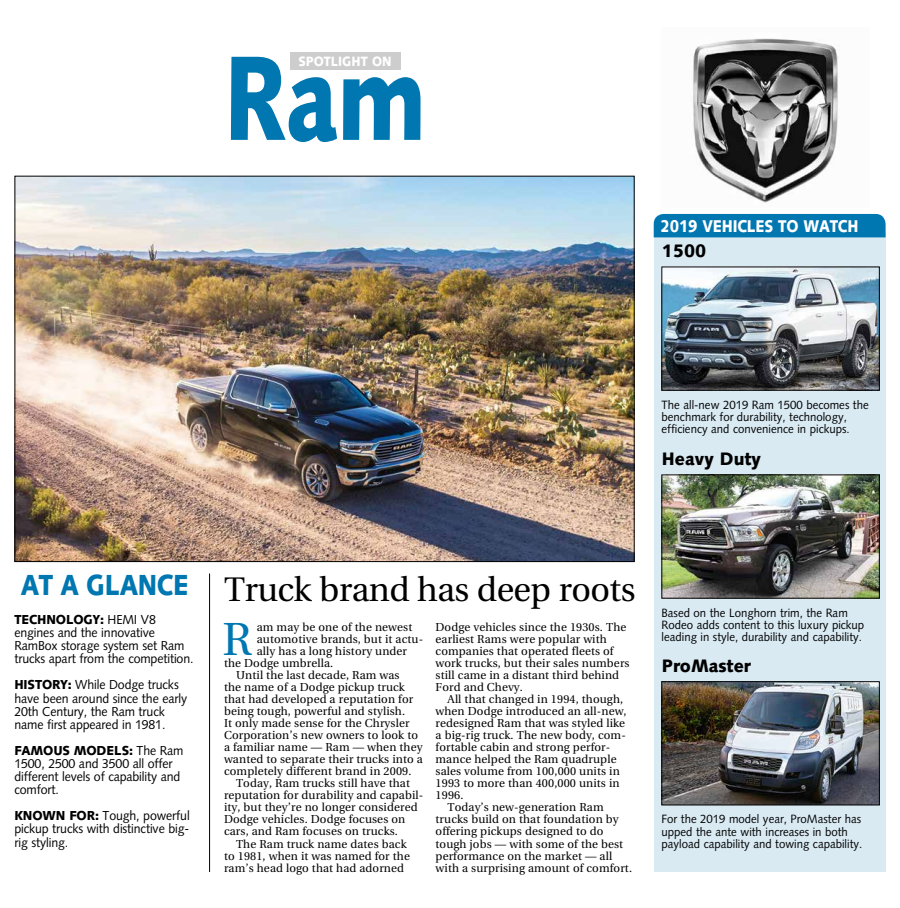
<style>
.page{position:relative;width:900px;height:908px;background:#fff}
.page>*{position:absolute;margin:0;border:0;box-sizing:border-box;transform-origin:0 0}
.t1{font:900 120px "Syntax";color:#0077b1;scale:.77 1}
.t2{font:46.3px "Utopia";color:#0077b1}
.t3{font:34px "Utopia";letter-spacing:-.015em;color:#000}
.t4{font:900 18px "Syntax";color:#000;scale:.95 1}
.t5{font:900 17px "Syntax";letter-spacing:-.015em;color:#fff;scale:.86 1}
.t6{font:900 13.5px "Syntax";color:#fff;scale:.9 1}
.t7{font:13px/13.1px "Syntax";letter-spacing:-.01em;color:#000;scale:.95 1}
.t8{font:12px/12.2px "Syntax";color:#000;scale:.95 1}
.t9{font:11.5px/12px "Utopia";letter-spacing:.01em;color:#000}
.s1{font-weight:900}
</style>
<div class="page">
<img style="left:693px;top:38px;width:145px;height:165px">
<hr style="left:209px;top:573px;width:1px;height:298px;background:#000">
<div style="left:290px;top:53px;width:110px;height:17px;background:#cdcdcd"></div>
<div style="left:654px;top:233px;width:232px;height:638px;background:#d9eaf3"></div>
<img style="left:16px;top:178px;width:617px;height:382px">
<div style="left:654px;top:214px;width:232px;height:23px;background:#0077b1"></div>
<img style="left:664px;top:268px;width:214px;height:120px">
<img style="left:664px;top:476px;width:214px;height:120px">
<div style="left:662px;top:474px;width:218px;height:124px;border:1px solid #000"></div>
<img style="left:664px;top:683px;width:214px;height:120px">
<div style="left:662px;top:681px;width:218px;height:124px;border:1px solid #000"></div>
<h1 class="t1" style="left:224px;top:27px;width:264px">Ram</h1>
<p class="t6" style="left:298px;top:54px;width:105px">SPOTLIGHT ON</p>
<h3 class="t5" style="left:661px;top:216px;width:232px">2019 VEHICLES TO WATCH</h3>
<h3 class="t4" style="left:662px;top:240px;width:48px">1500</h3>
<p class="t8" style="left:662px;top:398px;width:220px">The all-new 2019 Ram 1500 becomes the benchmark for durability, technology, efficiency and convenience in pickups.</p>
<h3 class="t4" style="left:662px;top:448px;width:106px">Heavy Duty</h3>
<h3 class="t3" style="left:21px;top:571px;width:616px"><sup>AT</sup> <sup>A</sup> <sup>GLANCE</sup> Truck brand has deep roots</h3>
<p class="t7" style="left:14px;top:612px;width:190px"><span class="s1">TECHNOLOGY:</span> HEMI V8 engines and the innovative<br>RamBox storage system set Ram trucks apart from the competition.</p>
<p class="t7" style="left:14px;top:678px;width:183px"><span class="s1">HISTORY:</span> While Dodge trucks have been around since the early<br>20th Century, the Ram truck name first appeared in 1981.</p>
<p class="t7" style="left:14px;top:743px;width:180px"><span class="s1">FAMOUS MODELS:</span> The Ram<br>1500, 2500 and 3500 all offer different levels of capability and comfort.</p>
<p class="t7" style="left:14px;top:809px;width:186px;text-align:justify"><span class="s1">KNOWN FOR:</span> Tough, powerful pickup trucks with distinctive big&shy;rig styling.</p>
<h2 class="t2" style="left:222px;top:613px;width:31px">R</h2>
<p class="t9" style="left:257px;top:621px;width:157px">am may be one of the newest</p>
<p class="t9" style="left:257px;top:633px;width:168px">automotive brands, but it actu-</p>
<p class="t9" style="left:257px;top:645px;width:152px">ally has a long history under</p>
<p class="t9" style="left:224px;top:657px;width:111px">the Dodge umbrella.</p>
<p class="t9" style="left:236px;top:669px;width:165px">Until the last decade, Ram was</p>
<p class="t9" style="left:224px;top:681px;width:182px">the name of a Dodge pickup truck</p>
<p class="t9" style="left:224px;top:693px;width:191px">that had developed a reputation for</p>
<p class="t9" style="left:224px;top:705px;width:183px">being tough, powerful and stylish.</p>
<p class="t9" style="left:224px;top:717px;width:187px">It only made sense for the Chrysler</p>
<p class="t9" style="left:224px;top:729px;width:196px">Corporation’s new owners to look to</p>
<p class="t9" style="left:224px;top:741px;width:200px">a familiar name — Ram — when they</p>
<p class="t9" style="left:224px;top:753px;width:200px">wanted to separate their trucks into a</p>
<p class="t9" style="left:224px;top:765px;width:189px">completely different brand in 2009.</p>
<p class="t9" style="left:236px;top:777px;width:175px">Today, Ram trucks still have that</p>
<p class="t9" style="left:224px;top:789px;width:201px">reputation for durability and capabil-</p>
<p class="t9" style="left:224px;top:801px;width:195px">ity, but they’re no longer considered</p>
<p class="t9" style="left:224px;top:813px;width:183px">Dodge vehicles. Dodge focuses on</p>
<p class="t9" style="left:224px;top:825px;width:175px">cars, and Ram focuses on trucks.</p>
<p class="t9" style="left:236px;top:837px;width:172px">The Ram truck name dates back</p>
<p class="t9" style="left:224px;top:849px;width:187px">to 1981, when it was named for the</p>
<p class="t9" style="left:224px;top:861px;width:182px">ram’s head logo that had adorned</p>
<p class="t9" style="left:436px;top:621px;width:196px">Dodge vehicles since the 1930s. The earliest Rams were popular with companies that operated fleets of work trucks, but their sales numbers still came in a distant third behind<br>Ford and Chevy.</p>
<p class="t9" style="left:448px;top:693px;width:177px">All that changed in 1994, though,</p>
<p class="t9" style="left:436px;top:705px;width:193px">when Dodge introduced an all-new,</p>
<p class="t9" style="left:436px;top:717px;width:191px">redesigned Ram that was styled like</p>
<p class="t9" style="left:436px;top:729px;width:192px">a big-rig truck. The new body, com-</p>
<p class="t9" style="left:436px;top:741px;width:176px">fortable cabin and strong perfor-</p>
<p class="t9" style="left:436px;top:753px;width:183px">mance helped the Ram quadruple</p>
<p class="t9" style="left:436px;top:765px;width:186px">sales volume from 100,000 units in</p>
<p class="t9" style="left:436px;top:777px;width:186px">1993 to more than 400,000 units in</p>
<p class="t9" style="left:436px;top:789px;width:29px">1996.</p>
<p class="t9" style="left:448px;top:801px;width:158px">Today’s new-generation Ram</p>
<p class="t9" style="left:436px;top:813px;width:185px">trucks build on that foundation by</p>
<p class="t9" style="left:436px;top:825px;width:169px">offering pickups designed to do</p>
<p class="t9" style="left:436px;top:837px;width:189px">tough jobs — with some of the best</p>
<p class="t9" style="left:436px;top:849px;width:178px">performance on the market — all</p>
<p class="t9" style="left:436px;top:861px;width:198px">with a surprising amount of comfort.</p>
<p class="t8" style="left:662px;top:606px;width:215px">Based on the Longhorn trim, the Ram<br>Rodeo adds content to this luxury pickup leading in style, durability and capability.</p>
<h3 class="t4" style="left:662px;top:655px;width:95px">ProMaster</h3>
<p class="t8" style="left:662px;top:812px;width:213px">For the 2019 model year, ProMaster has upped the ante with increases in both payload capability and towing capability.</p>
</div>
